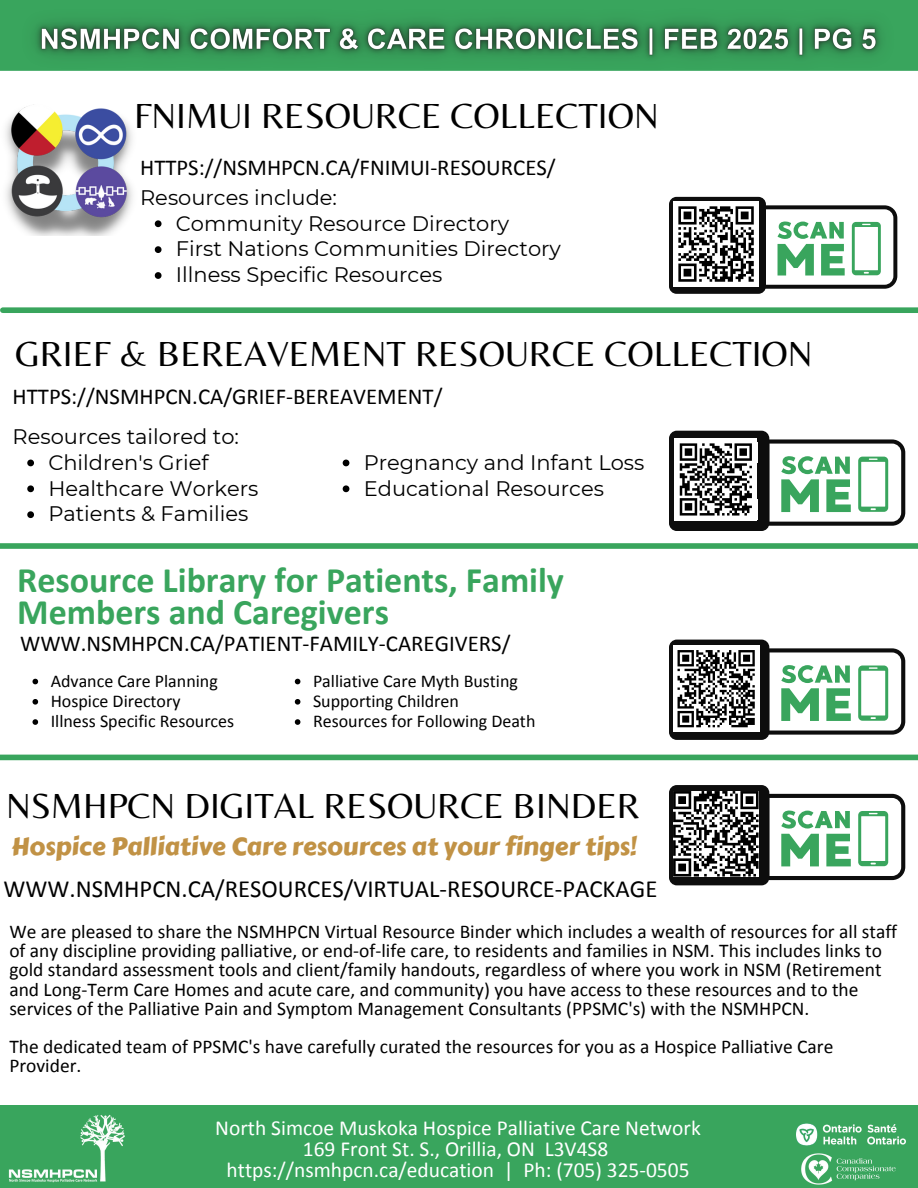
<style>
.page{position:relative;width:918px;height:1188px;background:#fff}
.page>*{position:absolute;margin:0;border:0;box-sizing:border-box;transform-origin:0 0}
.t1{font:36.3px "Belleza";color:#000}
.t2{font:700 36px/31.5px "Calibri";color:#39a55d}
.t3{font:24.75px "Calibri";color:#000}
.t4{font:24.75px "Carter One";color:#c19245}
.t5{font:22.8px "Calibri";color:#000}
.t6{font:21.45px/21px "Calibri";color:#fff;text-align:center}
.t7{font:21px "Montserrat";color:#000}
.t8{font:19.5px/19.2px "Calibri";color:#000}
.t9{font:18px "Calibri";color:#000}
</style>
<div class="page">
<div style="left:0;top:543px;width:918px;height:6px;background:#39a55d"></div>
<svg style="left:769px;top:648px;width:136px;height:87px"></svg>
<div style="left:669px;top:640px;width:100px;height:100px;background:#0d0d0d;border-radius:8px"></div>
<div style="left:673px;top:645px;width:86px;height:87px;background:#fff"></div>
<svg style="left:677px;top:650px;width:78px;height:78px"></svg>
<div style="left:0;top:755px;width:918px;height:5px;background:#39a55d"></div>
<svg style="left:769px;top:794px;width:136px;height:86px"></svg>
<div style="left:669px;top:785px;width:100px;height:100px;background:#0d0d0d;border-radius:8px"></div>
<svg style="left:673px;top:791px;width:86px;height:86px"></svg>
<svg style="left:769px;top:439px;width:136px;height:87px"></svg>
<div style="left:669px;top:431px;width:100px;height:100px;background:#0d0d0d;border-radius:8px"></div>
<hr style="left:755px;top:499px;width:3px;height:20px;background:#fff">
<hr style="left:755px;top:442px;width:3px;height:20px;background:#fff">
<div style="left:675px;top:438px;width:82px;height:83px;background:#fff"></div>
<svg style="left:679px;top:443px;width:73px;height:73px"></svg>
<div style="left:3px;top:307px;width:915px;height:6px;background:#39a55d"></div>
<svg style="left:27px;top:460px;width:7px;height:6px"></svg>
<svg style="left:27px;top:485px;width:7px;height:7px"></svg>
<svg style="left:27px;top:511px;width:7px;height:7px"></svg>
<svg style="left:33px;top:679px;width:5px;height:5px"></svg>
<svg style="left:33px;top:699px;width:5px;height:6px"></svg>
<svg style="left:33px;top:719px;width:5px;height:6px"></svg>
<svg style="left:295px;top:679px;width:5px;height:5px"></svg>
<svg style="left:295px;top:699px;width:5px;height:6px"></svg>
<svg style="left:295px;top:719px;width:5px;height:6px"></svg>
<svg style="left:343px;top:460px;width:6px;height:6px"></svg>
<svg style="left:343px;top:485px;width:6px;height:7px"></svg>
<img style="left:5px;top:104px;width:128px;height:131px">
<svg style="left:766px;top:205px;width:131px;height:84px"></svg>
<div style="left:669px;top:197px;width:97px;height:97px;background:#0d0d0d;border-radius:8px"></div>
<div style="left:673px;top:201px;width:86px;height:86px;background:#fff"></div>
<svg style="left:678px;top:206px;width:76px;height:76px"></svg>
<svg style="left:155px;top:220px;width:7px;height:7px"></svg>
<svg style="left:155px;top:246px;width:7px;height:7px"></svg>
<svg style="left:155px;top:272px;width:7px;height:7px"></svg>
<div style="left:0;top:1106px;width:918px;height:82px;background:#39a55d"></div>
<img style="left:8px;top:1114px;width:117px;height:69px">
<img style="left:796px;top:1123px;width:109px;height:23px">
<img style="left:801px;top:1153px;width:95px;height:32px">
<img style="left:2px;top:0;width:913px;height:71px">
<h2 class="t1" style="left:134px;top:94px;width:526px">FNIMUI RESOURCE COLLECTION</h2>
<p class="t5" style="left:140px;top:153px;width:417px">HTTPS://NSMHPCN.CA/FNIMUI-RESOURCES/</p>
<h4 class="t7" style="left:140px;top:184px;width:198px">Resources include:</h4>
<p class="t7" style="left:176px;top:210px;width:335px">Community Resource Directory</p>
<p class="t7" style="left:176px;top:236px;width:387px">First Nations Communities Directory</p>
<p class="t7" style="left:176px;top:262px;width:268px">Illness Specific Resources</p>
<p class="t1" style="left:15px;top:332px;width:799px">GRIEF &amp; BEREAVEMENT RESOURCE COLLECTION</p>
<p class="t5" style="left:13px;top:382px;width:431px">HTTPS://NSMHPCN.CA/GRIEF-BEREAVEMENT/</p>
<h1 class="t7" style="left:13px;top:423px;width:228px">Resources tailored to:</h1>
<p class="t7" style="left:48px;top:449px;width:162px">Children's Grief</p>
<h4 class="t7" style="left:48px;top:475px;width:212px">Healthcare Workers</h4>
<h6 class="t7" style="left:48px;top:501px;width:202px">Patients &amp; Families</h6>
<p class="t7" style="left:364px;top:449px;width:282px">Pregnancy and Infant Loss</p>
<p class="t7" style="left:364px;top:475px;width:242px">Educational Resources</p>
<p class="t2" style="left:17px;top:564px;width:548px">Resource Library for Patients, Family<br>Members and Caregivers</p>
<p class="t5" style="left:20px;top:630px;width:492px">WWW.NSMHPCN.CA/PATIENT-FAMILY-CAREGIVERS/</p>
<p class="t9" style="left:51px;top:669px;width:169px">Advance Care Planning</p>
<p class="t9" style="left:51px;top:690px;width:131px">Hospice Directory</p>
<p class="t9" style="left:51px;top:710px;width:185px">Illness Specific Resources</p>
<h1 class="t9" style="left:313px;top:669px;width:207px">Palliative Care Myth Busting</h1>
<h4 class="t9" style="left:313px;top:690px;width:147px">Supporting Children</h4>
<p class="t9" style="left:313px;top:710px;width:224px">Resources for Following Death</p>
<p class="t1" style="left:6px;top:784px;width:636px">NSMHPCN DIGITAL RESOURCE BINDER</p>
<p class="t4" style="left:11px;top:828px;width:627px">Hospice Palliative Care resources at your finger tips!</p>
<p class="t3" style="left:4px;top:873px;width:655px">WWW.NSMHPCN.CA/RESOURCES/VIRTUAL-RESOURCE-PACKAGE</p>
<p class="t8" style="left:9px;top:922px;width:889px">We are pleased to share the NSMHPCN Virtual Resource Binder which includes a wealth of resources for all staff of any discipline providing palliative, or end-of-life care, to residents and families in NSM. This includes links to gold standard assessment tools and client/family handouts, regardless of where you work in NSM (Retirement and Long-Term Care Homes and acute care, and community) you have access to these resources and to the services of the Palliative Pain and Symptom Management Consultants (PPSMC's) with the NSMHPCN.</p>
<p class="t8" style="left:9px;top:1037px;width:826px">The dedicated team of PPSMC's have carefully curated the resources for you as a Hospice Palliative Care<br>Provider.</p>
<p class="t6" style="left:215px;top:1117px;width:487px">North Simcoe Muskoka Hospice Palliative Care Network<br>169 Front St. S., Orillia, ON L3V4S8 https://nsmhpcn.ca/education | Ph: (705) 325-0505</p>
</div>
